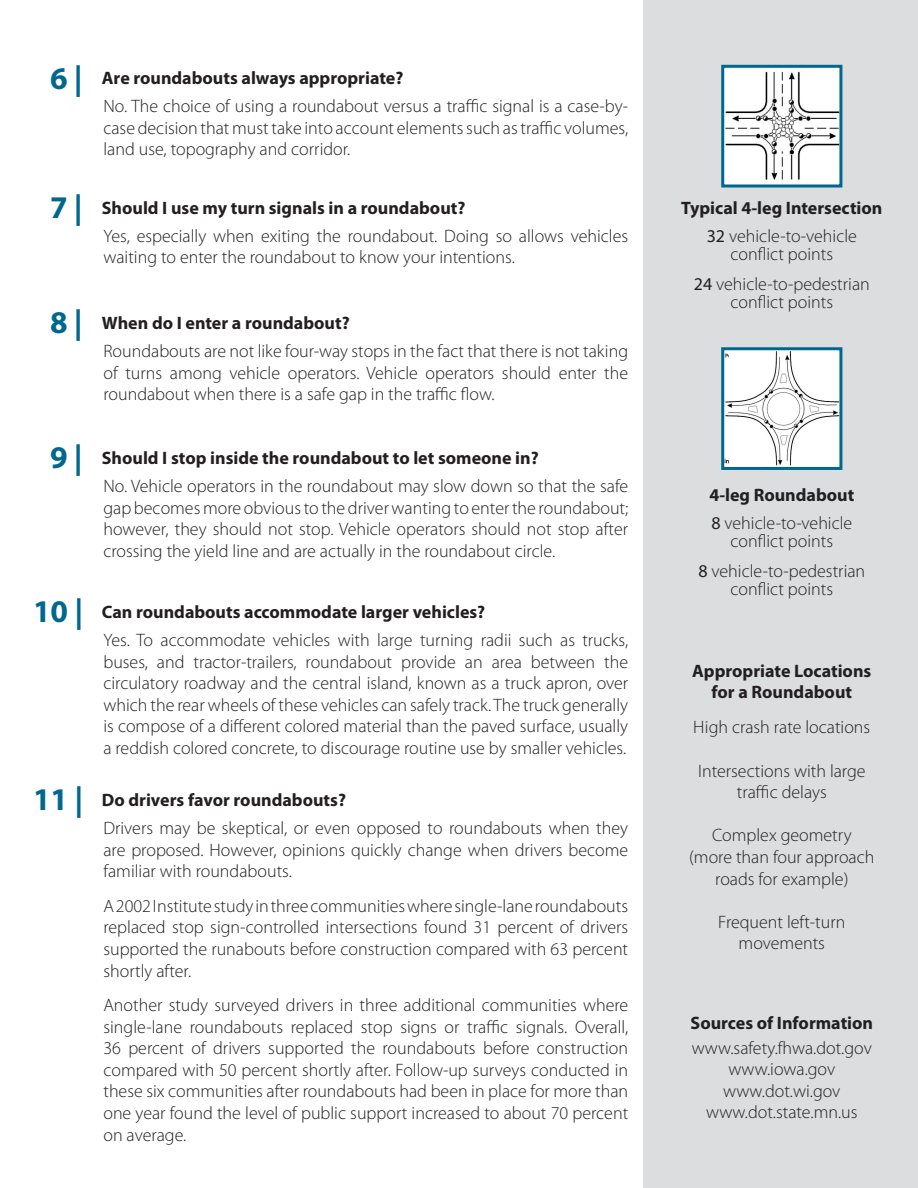
<style>
.page{position:relative;width:918px;height:1188px;background:#fff}
.page>*{position:absolute;margin:0;border:0;box-sizing:border-box;transform-origin:0 0}
.t1{font:700 31.65px "Myriad Pro";color:#00678f}
.t2{font:300 18px/21.6px "Myriad Pro";color:#231f20;text-align:justify}
.t3{font:700 18px/21.6px "Myriad Pro";color:#231f20;text-align:center}
.s1{font-weight:400}
</style>
<div class="page">
<div style="left:643px;top:0;width:275px;height:1187px;background:#dcdddf"></div>
<img style="left:725px;top:351px;width:113px;height:115px">
<div style="left:721px;top:347px;width:121px;height:123px;border:3px solid #00678f"></div>
<img style="left:725px;top:69px;width:113px;height:115px">
<div style="left:721px;top:65px;width:121px;height:123px;border:3px solid #00678f"></div>
<div style="left:729px;top:352px;width:46px;height:13px;background:#fff"></div>
<div style="left:729px;top:441px;width:35px;height:26px;background:#fff"></div>
<p class="t1" style="left:50px;top:60px;width:34px">6 |</p>
<p class="t1" style="left:50px;top:190px;width:34px">7 |</p>
<p class="t1" style="left:50px;top:305px;width:34px">8 |</p>
<p class="t1" style="left:50px;top:440px;width:34px">9 |</p>
<p class="t1" style="left:33px;top:594px;width:52px">10 |</p>
<p class="t1" style="left:33px;top:782px;width:52px">11 |</p>
<p class="t3" style="left:102px;top:68px;width:303px">Are roundabouts always appropriate?</p>
<p class="t2" style="left:103px;top:96px;width:526px">No. The choice of using a roundabout versus a traffic signal is a case-by&shy;case decision that must take into account elements such as traffic volumes, land use, topography and corridor.</p>
<p class="t3" style="left:102px;top:197px;width:365px">Should I use my turn signals in a roundabout?</p>
<p class="t2" style="left:103px;top:225px;width:526px">Yes, especially when exiting the roundabout. Doing so allows vehicles waiting to enter the roundabout to know your intentions.</p>
<p class="t3" style="left:102px;top:312px;width:249px">When do I enter a roundabout?</p>
<p class="t2" style="left:103px;top:341px;width:526px">Roundabouts are not like four-way stops in the fact that there is not taking of turns among vehicle operators. Vehicle operators should enter the roundabout when there is a safe gap in the traffic flow.</p>
<p class="t3" style="left:102px;top:447px;width:438px">Should I stop inside the roundabout to let someone in?</p>
<p class="t2" style="left:103px;top:476px;width:526px">No. Vehicle operators in the roundabout may slow down so that the safe gap becomes more obvious to the driver wanting to enter the roundabout; however, they should not stop. Vehicle operators should not stop after crossing the yield line and are actually in the roundabout circle.</p>
<p class="t3" style="left:102px;top:601px;width:385px">Can roundabouts accommodate larger vehicles?</p>
<p class="t2" style="left:103px;top:629px;width:526px">Yes. To accommodate vehicles with large turning radii such as trucks, buses, and tractor-trailers, roundabout provide an area between the circulatory roadway and the central island, known as a truck apron, over which the rear wheels of these vehicles can safely track. The truck generally is compose of a different colored material than the paved surface, usually a reddish colored concrete, to discourage routine use by smaller vehicles.</p>
<p class="t3" style="left:102px;top:789px;width:246px">Do drivers favor roundabouts?</p>
<p class="t2" style="left:103px;top:818px;width:526px">Drivers may be skeptical, or even opposed to roundabouts when they are proposed. However, opinions quickly change when drivers become familiar with roundabouts.</p>
<p class="t2" style="left:103px;top:895px;width:526px">A 2002 Institute study in three communities where single-lane roundabouts replaced stop sign-controlled intersections found 31 percent of drivers supported the runabouts before construction compared with 63 percent shortly after.</p>
<p class="t2" style="left:103px;top:995px;width:526px">Another study surveyed drivers in three additional communities where single-lane roundabouts replaced stop signs or traffic signals. Overall, 36 percent of drivers supported the roundabouts before construction compared with 50 percent shortly after. Follow-up surveys conducted in these six communities after roundabouts had been in place for more than one year found the level of public support increased to about 70 percent on average.</p>
<p class="t3" style="left:681px;top:197px;width:203px">Typical 4-leg Intersection</p>
<p class="t2" style="left:707px;top:227px;width:152px;line-height:18px;text-align:center"><span class="s1">32</span> vehicle-to-vehicle conflict points</p>
<p class="t2" style="left:694px;top:275px;width:178px;line-height:18px;text-align:center"><span class="s1">24</span> vehicle-to-pedestrian conflict points</p>
<p class="t3" style="left:709px;top:485px;width:146px">4-leg Roundabout</p>
<p class="t2" style="left:711px;top:514px;width:142px;line-height:18px;text-align:center"><span class="s1">8</span> vehicle-to-vehicle conflict points</p>
<p class="t2" style="left:698px;top:562px;width:168px;line-height:18px;text-align:center"><span class="s1">8</span> vehicle-to-pedestrian conflict points</p>
<p class="t3" style="left:692px;top:660px;width:181px">Appropriate Locations for a Roundabout</p>
<p class="t2" style="left:693px;top:717px;width:179px">High crash rate locations</p>
<p class="t2" style="left:698px;top:760px;width:169px;text-align:center">Intersections with large traffic delays</p>
<p class="t2" style="left:689px;top:825px;width:187px;text-align:center">Complex geometry (more than four approach roads for example)</p>
<p class="t2" style="left:718px;top:911px;width:129px;text-align:center">Frequent left-turn movements</p>
<p class="t3" style="left:691px;top:1012px;width:184px">Sources of Information</p>
<p class="t2" style="left:692px;top:1037px;width:182px">www.safety.fhwa.dot.gov</p>
<p class="t2" style="left:728px;top:1059px;width:108px">www.iowa.gov</p>
<p class="t2" style="left:723px;top:1080px;width:119px">www.dot.wi.gov</p>
<p class="t2" style="left:706px;top:1102px;width:153px">www.dot.state.mn.us</p>
</div>
